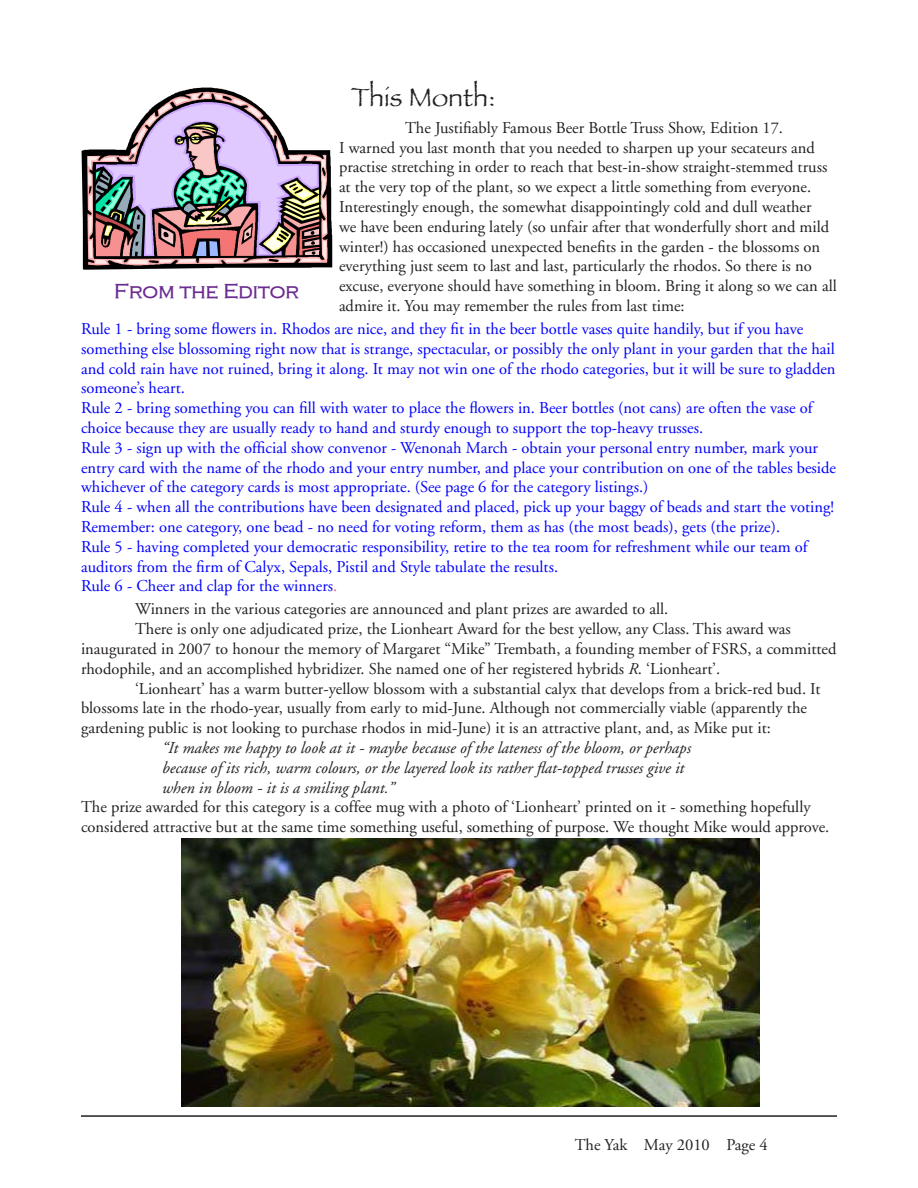
<style>
.page{position:relative;width:918px;height:1188px;background:#fff}
.page>*{position:absolute;margin:0;border:0;box-sizing:border-box;transform-origin:0 0}
.t1{font:27px "Papyrus";color:#231f20}
.t2{font:21px "HANA Bold";color:#6b2c91}
.t3{font:16.5px/19.8px "Adobe Garamond";color:#231f20}
.t4{font:16.5px/19.8px "Adobe Garamond";color:#00f}
.t5{font:italic 16.5px/19.8px "Adobe Garamond";color:#231f20}
.s1{color:#ff5468}
.s2{font-style:italic}
</style>
<div class="page">
<hr style="left:81px;top:1115px;width:756px;height:2px;background:#231f20">
<svg style="left:82px;top:88px;width:250px;height:182px"></svg>
<img style="left:181px;top:838px;width:579px;height:269px">
<h1 class="t1" style="left:351px;top:81px;width:146px">This Month:</h1>
<p class="t3" style="left:339px;top:118px;width:499px;text-indent:66px">The Justifiably Famous Beer Bottle Truss Show, Edition 17.<br>I warned you last month that you needed to sharpen up your secateurs and practise stretching in order to reach that best-in-show straight-stemmed truss at the very top of the plant, so we expect a little something from everyone.<br>Interestingly enough, the somewhat disappointingly cold and dull weather<br>we have been enduring lately (so unfair after that wonderfully short and mild winter!) has occasioned unexpected benefits in the garden - the blossoms on everything just seem to last and last, particularly the rhodos. So there is no excuse, everyone should have something in bloom. Bring it along so we can all admire it. You may remember the rules from last time:</p>
<p class="t4" style="left:81px;top:319px;width:757px">Rule 1 - bring some flowers in. Rhodos are nice, and they fit in the beer bottle vases quite handily, but if you have something else blossoming right now that is strange, spectacular, or possibly the only plant in your garden that the hail and cold rain have not ruined, bring it along. It may not win one of the rhodo categories, but it will be sure to gladden someone’s heart.<br>Rule 2 - bring something you can fill with water to place the flowers in. Beer bottles (not cans) are often the vase of choice because they are usually ready to hand and sturdy enough to support the top-heavy trusses.<br>Rule 3 - sign up with the official show convenor - Wenonah March - obtain your personal entry number, mark your entry card with the name of the rhodo and your entry number, and place your contribution on one of the tables beside whichever of the category cards is most appropriate. (See page 6 for the category listings.)<br>Rule 4 - when all the contributions have been designated and placed, pick up your baggy of beads and start the voting!<br>Remember: one category, one bead - no need for voting reform, them as has (the most beads), gets (the prize).<br>Rule 5 - having completed your democratic responsibility, retire to the tea room for refreshment while our team of auditors from the firm of Calyx, Sepals, Pistil and Style tabulate the results.<br>Rule 6 - Cheer and clap for the winners<span class="s1">.</span></p>
<p class="t3" style="left:135px;top:600px;width:535px">Winners in the various categories are announced and plant prizes are awarded to all.</p>
<p class="t3" style="left:135px;top:620px;width:657px">There is only one adjudicated prize, the Lionheart Award for the best yellow, any Class. This award was</p>
<p class="t3" style="left:81px;top:639px;width:757px">inaugurated in 2007 to honour the memory of Margaret “Mike” Trembath, a founding member of FSRS, a committed</p>
<p class="t3" style="left:81px;top:659px;width:641px">rhodophile, and an accomplished hybridizer. She named one of her registered hybrids <span class="s2">R</span>. ‘Lionheart’.</p>
<p class="t3" style="left:135px;top:679px;width:687px">‘Lionheart’ has a warm butter-yellow blossom with a substantial calyx that develops from a brick-red bud. It</p>
<p class="t3" style="left:81px;top:699px;width:728px">blossoms late in the rhodo-year, usually from early to mid-June. Although not commercially viable (apparently the</p>
<p class="t3" style="left:81px;top:719px;width:691px">gardening public is not looking to purchase rhodos in mid-June) it is an attractive plant, and, as Mike put it:</p>
<p class="t5" style="left:162px;top:738px;width:530px">“It makes me happy to look at it - maybe because of the lateness of the bloom, or perhaps because of its rich, warm colours, or the layered look its rather flat-topped trusses give it when in bloom - it is a smiling plant.”</p>
<p class="t3" style="left:81px;top:798px;width:750px">The prize awarded for this category is a coffee mug with a photo of ‘Lionheart’ printed on it - something hopefully considered attractive but at the same time something useful, something of purpose. We thought Mike would approve.</p>
<p class="t2" style="left:114px;top:277px;width:186px">From the Editor</p>
<p class="t3" style="left:575px;top:1135px;width:194px">The Yak May 2010 Page 4</p>
</div>
